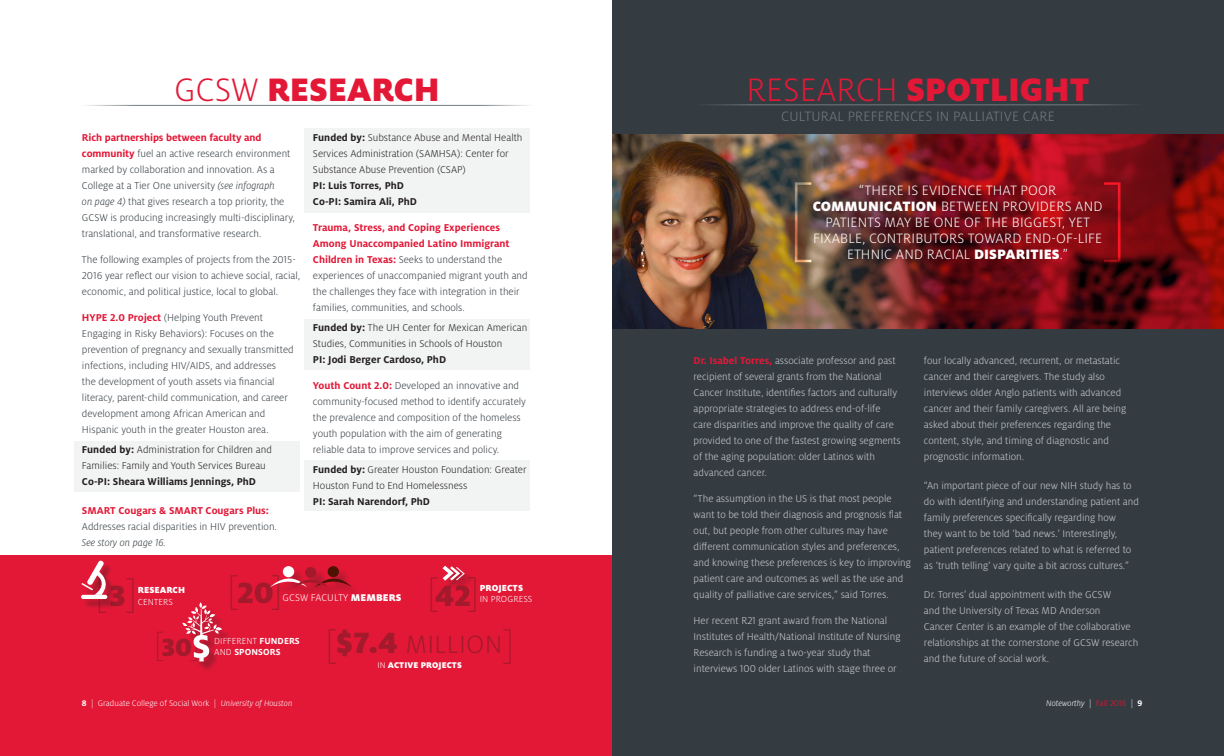
<style>
.page{position:relative;width:1224px;height:756px;background:#fff}
.page>*{position:absolute;margin:0;border:0;box-sizing:border-box;transform-origin:0 0}
.t1{font:100 101px "Milo OT";color:#fff}
.t2{font:100 43.7px "Milo OT";color:#a31a2d}
.t3{font:100 37.2px "Milo OT";color:#a31a2d}
.t4{font:900 36px "Milo OT";color:#e31837}
.t5{font:900 32.4px "Milo OT";color:#a31a2d}
.t6{font:300 27.9px "Milo OT";letter-spacing:.01em;color:#a31a2d}
.t7{font:300 15px/16px "Milo OT";letter-spacing:.01em;color:#fff;text-align:center}
.t8{font:300 15px "Milo OT";letter-spacing:.01em;color:#747c82}
.t9{font:300 11px/16px "Milo OT";color:#cbced1}
.t10{font:300 11px/16px "Milo OT";color:#343c42}
.t11{font:300 11px/16px "Milo OT";color:#231f20}
.t12{font:700 11px/16px "Milo OT";color:#231f20}
.t13{font:700 11px "Milo OT";color:#e31837}
.t14{font:italic 300 11px "Milo OT";color:#343c42}
.t15{font:300 10.8px "Milo OT";letter-spacing:.01em;color:#fff}
.t16{font:700 9.7px/11.3px "Milo OT";letter-spacing:.01em;color:#fff}
.t17{font:300 9.7px "Milo OT";letter-spacing:.01em;color:#fff}
.t18{font:900 9.7px "Milo OT";letter-spacing:.01em;color:#fff}
.t19{font:900 9.2px "Milo OT";letter-spacing:.01em;color:#fff}
.t20{font:300 9px "Milo OT";color:#fff}
.t21{font:italic 300 9px "Milo OT";color:#fff}
.s1{font-weight:300}
.s2{font-weight:700;color:#e31837}
.s3{font-style:italic}
.s4{font-weight:700}
.s5{font-weight:900;font-size:32.4px}
.s6{font-weight:100;font-size:43.7px}
.s7{font-weight:900}
.s8{font-weight:900;font-size:27.5px}
.s9{font-style:normal}
.s10{font-style:normal;color:#e31837}
.s11{font-weight:700;font-style:normal}
</style>
<div class="page">
<div style="left:0;top:556px;width:612px;height:200px;background:#e31837"></div>
<div style="left:74px;top:441px;width:225px;height:51px;background:#f2f3f3"></div>
<div style="left:305px;top:460px;width:225px;height:51px;background:#f2f3f3"></div>
<div style="left:305px;top:319px;width:225px;height:51px;background:#f2f3f3"></div>
<div style="left:305px;top:128px;width:225px;height:84px;background:#f2f3f3"></div>
<hr style="left:82px;top:105px;width:450px;height:1px;background:#747c82">
<div style="left:613px;top:0;width:611px;height:756px;background:#343c42"></div>
<hr style="left:693px;top:105px;width:450px;height:1px;background:#747c82">
<img style="left:613px;top:134px;width:210px;height:194px">
<img style="left:823px;top:134px;width:401px;height:194px">
<div style="left:445px;top:568px;width:29px;height:22px;background:#231f20;opacity:.35"></div>
<svg style="left:443px;top:566px;width:22px;height:15px"></svg>
<div style="left:83px;top:562px;width:34px;height:47px;background:#231f20;opacity:.35"></div>
<svg style="left:82px;top:561px;width:30px;height:34px"></svg>
<hr style="left:81px;top:595px;width:26px;height:4px;background:#fff;border-radius:2px">
<div style="left:184px;top:605px;width:48px;height:68px;background:#231f20;opacity:.35"></div>
<svg style="left:182px;top:602px;width:40px;height:59px"></svg>
<div style="left:272px;top:568px;width:92px;height:32px;background:#231f20;opacity:.25"></div>
<svg style="left:270px;top:567px;width:82px;height:21px"></svg>
<svg style="left:1104px;top:182px;width:17px;height:80px"></svg>
<h3 class="t4" style="left:174px;top:69px;width:267px"><span class="s1">GCSW</span> RESEARCH</h3>
<p class="t10" style="left:82px;top:130px;width:215px"><span class="s2">Rich partnerships between faculty and community</span> fuel an active research environment marked by collaboration and innovation. As a College at a Tier One university <span class="s3">(see infograph<br>on page 4)</span> that gives research a top priority, the GCSW is producing increasingly multi-disciplinary, translational, and transformative research.</p>
<p class="t10" style="left:82px;top:252px;width:220px">The following examples of projects from the 2015-<br>2016 year reflect our vision to achieve social, racial, economic, and political justice, local to global.</p>
<p class="t10" style="left:82px;top:310px;width:213px"><span class="s2">HYPE 2.0 Project</span> (Helping Youth Prevent Engaging in Risky Behaviors): Focuses on the prevention of pregnancy and sexually transmitted infections, including HIV/AIDS, and addresses<br>the development of youth assets via financial literacy, parent-child communication, and career development among African American and Hispanic youth in the greater Houston area.</p>
<p class="t11" style="left:82px;top:442px;width:191px"><span class="s4">Funded by:</span> Administration for Children and<br>Families: Family and Youth Services Bureau</p>
<p class="t12" style="left:82px;top:474px;width:176px">Co-PI: Sheara Williams Jennings, PhD</p>
<p class="t13" style="left:82px;top:504px;width:188px">SMART Cougars &amp; SMART Cougars Plus:</p>
<p class="t10" style="left:82px;top:519px;width:196px">Addresses racial disparities in HIV prevention.</p>
<p class="t14" style="left:82px;top:537px;width:85px">See story on page 16.</p>
<p class="t11" style="left:313px;top:130px;width:211px"><span class="s4">Funded by:</span> Substance Abuse and Mental Health<br>Services Administration (SAMHSA): Center for<br>Substance Abuse Prevention (CSAP)</p>
<p class="t12" style="left:313px;top:178px;width:105px">PI: Luis Torres, PhD<br>Co-PI: Samira Ali, PhD</p>
<p class="t10" style="left:313px;top:220px;width:216px"><span class="s2">Trauma, Stress, and Coping Experiences Among Unaccompanied Latino Immigrant Children in Texas:</span> Seeks to understand the experiences of unaccompanied migrant youth and the challenges they face with integration in their families, communities, and schools.</p>
<p class="t11" style="left:313px;top:320px;width:216px"><span class="s4">Funded by:</span> The UH Center for Mexican American<br>Studies, Communities in Schools of Houston</p>
<p class="t12" style="left:313px;top:352px;width:135px">PI: Jodi Berger Cardoso, PhD</p>
<p class="t10" style="left:313px;top:378px;width:215px"><span class="s2">Youth Count 2.0:</span> Developed an innovative and community-focused method to identify accurately the prevalence and composition of the homeless youth population with the aim of generating reliable data to improve services and policy.</p>
<p class="t11" style="left:313px;top:462px;width:215px"><span class="s4">Funded by:</span> Greater Houston Foundation: Greater<br>Houston Fund to End Homelessness</p>
<p class="t12" style="left:313px;top:494px;width:119px">PI: Sarah Narendorf, PhD</p>
<h2 class="t2" style="left:227px;top:568px;width:57px">[<span class="s5">20</span>]</h2>
<h2 class="t2" style="left:95px;top:571px;width:14px">[</h2>
<h2 class="t2" style="left:427px;top:570px;width:54px">[<span class="s5">42</span>]</h2>
<h3 class="t5" style="left:110px;top:577px;width:29px">3<span class="s6">]</span></h3>
<p class="t18" style="left:480px;top:582px;width:45px">PROJECTS</p>
<p class="t18" style="left:138px;top:585px;width:49px">RESEARCH</p>
<p class="t15" style="left:283px;top:592px;width:120px">GCSW FACULTY <span class="s7">MEMBERS</span></p>
<p class="t17" style="left:480px;top:594px;width:54px">IN PROGRESS</p>
<p class="t17" style="left:138px;top:596px;width:36px">CENTERS</p>
<h3 class="t3" style="left:154px;top:625px;width:48px">[<span class="s8">30</span>]</h3>
<p class="t16" style="left:214px;top:635px;width:87px"><span class="s1">DIFFERENT</span> FUNDERS<br><span class="s1">AND</span> SPONSORS</p>
<h3 class="t6" style="left:325px;top:630px;width:192px"><span class="s6">[</span><span class="s5">$7.4</span> MILLION<span class="s6">]</span></h3>
<p class="t19" style="left:377px;top:660px;width:86px"><span class="s1">IN</span> ACTIVE PROJECTS</p>
<h3 class="t4" style="left:747px;top:68px;width:344px"><span class="s1">RESEARCH</span> SPOTLIGHT</h3>
<h3 class="t8" style="left:781px;top:108px;width:275px">CULTURAL PREFERENCES IN PALLIATIVE CARE</h3>
<h1 class="t1" style="left:785px;top:166px;width:31px">[</h1>
<h3 class="t7" style="left:813px;top:182px;width:291px">“THERE IS EVIDENCE THAT POOR <span class="s7">COMMUNICATION</span> BETWEEN PROVIDERS AND PATIENTS MAY BE ONE OF THE BIGGEST, YET FIXABLE, CONTRIBUTORS TOWARD END-OF-LIFE</h3>
<h3 class="t7" style="left:847px;top:246px;width:223px">ETHNIC AND RACIAL <span class="s7">DISPARITIES</span>.”</h3>
<p class="t9" style="left:694px;top:352px;width:208px"><span class="s2">Dr. Isabel Torres,</span> associate professor and past recipient of several grants from the National Cancer Institute, identifies factors and culturally appropriate strategies to address end-of-life care disparities and improve the quality of care provided to one of the fastest growing segments of the aging population: older Latinos with advanced cancer.</p>
<p class="t9" style="left:694px;top:490px;width:219px">“The assumption in the US is that most people want to be told their diagnosis and prognosis flat out, but people from other cultures may have different communication styles and preferences, and knowing these preferences is key to improving patient care and outcomes as well as the use and quality of palliative care services,” said Torres.</p>
<p class="t9" style="left:694px;top:612px;width:208px">Her recent R21 grant award from the National Institutes of Health/National Institute of Nursing Research is funding a two-year study that interviews 100 older Latinos with stage three or</p>
<p class="t9" style="left:924px;top:352px;width:204px">four locally advanced, recurrent, or metastatic cancer and their caregivers. The study also interviews older Anglo patients with advanced cancer and their family caregivers. All are being asked about their preferences regarding the content, style, and timing of diagnostic and prognostic information.</p>
<p class="t9" style="left:924px;top:477px;width:217px">“An important piece of our new NIH study has to do with identifying and understanding patient and family preferences specifically regarding how<br>they want to be told ‘bad news.’ Interestingly, patient preferences related to what is referred to as ‘truth telling’ vary quite a bit across cultures.”</p>
<p class="t9" style="left:924px;top:586px;width:216px">Dr. Torres’ dual appointment with the GCSW<br>and the University of Texas MD Anderson<br>Cancer Center is an example of the collaborative relationships at the cornerstone of GCSW research and the future of social work.</p>
<p class="t20" style="left:82px;top:698px;width:212px"><span class="s4">8</span> | Graduate College of Social Work | <span class="s3">University of Houston</span></p>
<p class="t21" style="left:1046px;top:698px;width:98px">Noteworthy <span class="s9">|</span> <span class="s10">Fall 2016</span> <span class="s9">|</span> <span class="s11">9</span></p>
</div>
